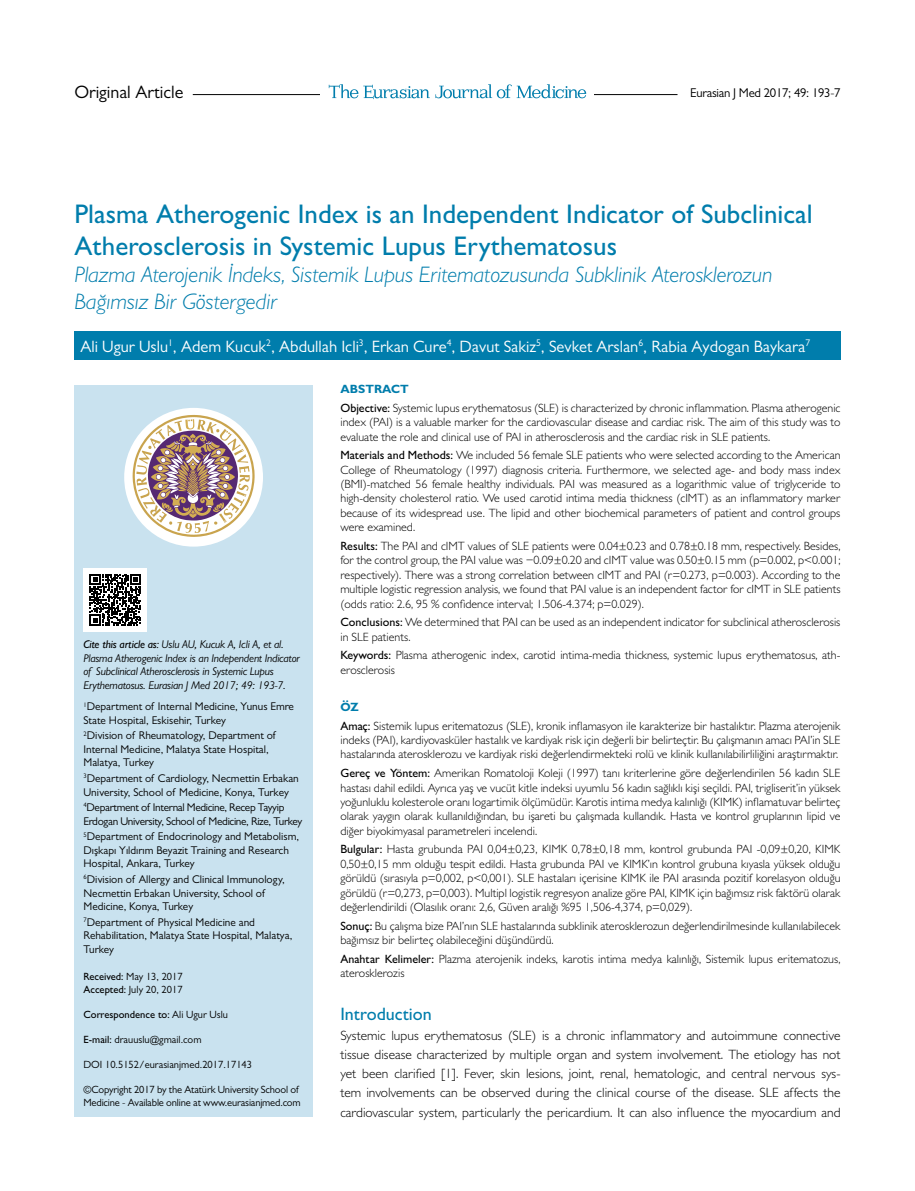
<style>
.page{position:relative;width:915px;height:1191px;background:#fff}
.page>*{position:absolute;margin:0;border:0;box-sizing:border-box;transform-origin:0 0}
.t1{font:500 27px/32.4px "Gill Sans MT Pro";color:#007dac}
.t2{font:italic 300 22.5px/27px "Gill Sans MT Pro";color:#007dac}
.t3{font:18px "Gill Sans MT Pro";color:#000}
.t4{font:500 18px "Gill Sans MT Pro";color:#007dac}
.t5{font:16.5px "Gill Sans MT Pro";color:#fff}
.t6{font:300 13.5px/19.2px "Gill Sans MT Pro";color:#000;text-align:justify}
.t7{font:12.75px "Gill Sans MT Pro";letter-spacing:-.02em;color:#000}
.t8{font:300 12px/14.4px "Gill Sans MT Pro";color:#000}
.t9{font:11.25px/13.5px "Gill Sans MT Pro";color:#000}
.t10{font:italic 11.25px/13.5px "Gill Sans MT Pro";letter-spacing:-.015em;color:#000}
.t11{font:11.25px/13.5px "Gill Sans MT Pro";letter-spacing:-.03em;color:#000}
.t12{font:10.5px/12.6px "Gill Sans MT Pro";letter-spacing:-.015em;color:#000}
.t13{font:500 10.5px "Gill Sans MT Pro";color:#000}
.s1{font-weight:500}
.s2{font-weight:400}
.s3{font-weight:700;color:#007dac}
</style>
<div class="page">
<div style="left:74px;top:385px;width:239px;height:731px;background:#c9e2ef"></div>
<hr style="left:193px;top:94px;width:484px;height:1px;background:#000">
<div style="left:320px;top:80px;width:273px;height:25px;background:#fff"></div>
<svg style="left:328px;top:84px;width:101px;height:15px"></svg>
<svg style="left:435px;top:84px;width:151px;height:14px"></svg>
<div style="left:83px;top:568px;width:64px;height:63px;background:#fff"></div>
<svg style="left:90px;top:574px;width:51px;height:51px"></svg>
<div style="left:74px;top:331px;width:766px;height:28px;background:#007dac"></div>
<div style="left:124px;top:408px;width:139px;height:138px;background:#fff;border-radius:50%"></div>
<svg style="left:132px;top:415px;width:122px;height:122px"></svg>
<h3 class="t3" style="left:74px;top:81px;width:110px">Original Article</h3>
<p class="t7" style="left:690px;top:85px;width:152px">Eurasian J Med 2017; 49: 193-7</p>
<h1 class="t1" style="left:74px;top:197px;width:739px">Plasma Atherogenic Index is an Independent Indicator of Subclinical<br>Atherosclerosis in Systemic Lupus Erythematosus</h1>
<h2 class="t2" style="left:74px;top:261px;width:699px">Plazma Aterojenik İndeks, Sistemik Lupus Eritematozusunda Subklinik Aterosklerozun<br>Bağımsız Bir Göstergedir</h2>
<h3 class="t5" style="left:80px;top:336px;width:731px">Ali Ugur Uslu<sup>1</sup>, Adem Kucuk<sup>2</sup>, Abdullah Icli<sup>3</sup>, Erkan Cure<sup>4</sup>, Davut Sakiz<sup>5</sup>, Sevket Arslan<sup>6</sup>, Rabia Aydogan Baykara<sup>7</sup></h3>
<p class="t10" style="left:83px;top:637px;width:218px"><span class="s1">Cite this article as:</span> Uslu AU, Kucuk A, Icli A, et al.<br>Plasma Atherogenic Index is an Independent Indicator of Subclinical Atherosclerosis in Systemic Lupus Erythematosus. Eurasian J Med 2017; 49: 193-7.</p>
<p class="t9" style="left:83px;top:699px;width:212px"><sup>1</sup>Department of Internal Medicine, Yunus Emre<br>State Hospital, Eskisehir, Turkey</p>
<p class="t9" style="left:83px;top:729px;width:194px"><sup>2</sup>Division of Rheumatology, Department of<br>Internal Medicine, Malatya State Hospital,<br>Malatya, Turkey</p>
<p class="t9" style="left:83px;top:771px;width:217px"><sup>3</sup>Department of Cardiology, Necmettin Erbakan<br>University, School of Medicine, Konya, Turkey</p>
<p class="t11" style="left:83px;top:800px;width:220px"><sup>4</sup>Department of Internal Medicine, Recep Tayyip<br>Erdogan University, School of Medicine, Rize, Turkey</p>
<p class="t9" style="left:83px;top:829px;width:217px"><sup>5</sup>Department of Endocrinology and Metabolism,<br>Dışkapı Yıldırım Beyazit Training and Research<br>Hospital, Ankara, Turkey</p>
<p class="t9" style="left:83px;top:872px;width:203px"><sup>6</sup>Division of Allergy and Clinical Immunology,<br>Necmettin Erbakan University, School of<br>Medicine, Konya, Turkey</p>
<p class="t9" style="left:83px;top:915px;width:210px"><sup>7</sup>Department of Physical Medicine and<br>Rehabilitation, Malatya State Hospital, Malatya,<br>Turkey</p>
<p class="t12" style="left:83px;top:970px;width:101px"><span class="s1">Received:</span> May 13, 2017<br><span class="s1">Accepted:</span> July 20, 2017</p>
<p class="t13" style="left:83px;top:1008px;width:146px">Correspondence to: <span class="s2">Ali Ugur Uslu</span></p>
<p class="t12" style="left:83px;top:1033px;width:119px"><span class="s1">E-mail:</span> drauuslu@gmail.com</p>
<p class="t12" style="left:83px;top:1058px;width:170px">DOI 10.5152/eurasianjmed.2017.17143</p>
<p class="t12" style="left:83px;top:1083px;width:219px">©Copyright 2017 by the Atatürk University School of<br>Medicine - Available online at www.eurasianjmed.com</p>
<p class="t8" style="left:340px;top:379px;width:501px;line-height:18.6px"><span class="s3">ABSTRACT<br></span><span class="s1">Objective:</span> Systemic lupus erythematosus (SLE) is characterized by chronic inflammation. Plasma atherogenic</p>
<p class="t8" style="left:340px;top:415px;width:501px">index (PAI) is a valuable marker for the cardiovascular disease and cardiac risk. The aim of this study was to evaluate the role and clinical use of PAI in atherosclerosis and the cardiac risk in SLE patients.</p>
<p class="t8" style="left:340px;top:448px;width:501px;text-align:justify"><span class="s1">Materials and Methods:</span> We included 56 female SLE patients who were selected according to the American College of Rheumatology (1997) diagnosis criteria. Furthermore, we selected age- and body mass index (BMI)-matched 56 female healthy individuals. PAI was measured as a logarithmic value of triglyceride to high-density cholesterol ratio. We used carotid intima media thickness (cIMT) as an inflammatory marker because of its widespread use. The lipid and other biochemical parameters of patient and control groups were examined.</p>
<p class="t8" style="left:340px;top:538px;width:501px;text-align:justify"><span class="s1">Results:</span> The PAI and cIMT values of SLE patients were 0.04±0.23 and 0.78±0.18 mm, respectively. Besides, for the control group, the PAI value was −0.09±0.20 and cIMT value was 0.50±0.15 mm (p=0.002, p&lt;0.001; respectively). There was a strong correlation between cIMT and PAI (r=0.273, p=0.003). According to the multiple logistic regression analysis, we found that PAI value is an independent factor for cIMT in SLE patients (odds ratio: 2.6, 95 % confidence interval; 1.506-4.374; p=0.029).</p>
<p class="t8" style="left:340px;top:615px;width:501px"><span class="s1">Conclusions:</span> We determined that PAI can be used as an independent indicator for subclinical atherosclerosis in SLE patients.</p>
<p class="t8" style="left:340px;top:648px;width:501px"><span class="s1">Keywords:</span> Plasma atherogenic index, carotid intima-media thickness, systemic lupus erythematosus, ath&shy;erosclerosis</p>
<p class="t8" style="left:340px;top:697px;width:501px;line-height:18.6px"><span class="s3">ÖZ<br></span><span class="s1">Amaç:</span> Sistemik lupus eritematozus (SLE), kronik inflamasyon ile karakterize bir hastalıktır. Plazma aterojenik</p>
<p class="t8" style="left:340px;top:732px;width:501px">indeks (PAI), kardiyovasküler hastalık ve kardiyak risk için değerli bir belirteçtir. Bu çalışmanın amacı PAI’in SLE hastalarında aterosklerozu ve kardiyak riski değerlendirmekteki rolü ve klinik kullanılabilirliliğini araştırmaktır.</p>
<p class="t8" style="left:340px;top:765px;width:501px;text-align:justify"><span class="s1">Gereç ve Yöntem:</span> Amerikan Romatoloji Koleji (1997) tanı kriterlerine göre değerlendirilen 56 kadın SLE hastası dahil edildi. Ayrıca yaş ve vucüt kitle indeksi uyumlu 56 kadın sağlıklı kişi seçildi. PAI, trigliserit’in yüksek yoğunluklu kolesterole oranı logartimik ölçümüdür. Karotis intima medya kalınlığı (KIMK) inflamatuvar belirteç olarak yaygın olarak kullanıldığından, bu işareti bu çalışmada kullandık. Hasta ve kontrol gruplarının lipid ve diğer biyokimyasal parametreleri incelendi.</p>
<p class="t8" style="left:340px;top:842px;width:501px;text-align:justify"><span class="s1">Bulgular:</span> Hasta grubunda PAI 0,04±0,23, KIMK 0,78±0,18 mm, kontrol grubunda PAI -0,09±0,20, KIMK 0,50±0,15 mm olduğu tespit edildi. Hasta grubunda PAI ve KIMK’ın kontrol grubuna kıyasla yüksek olduğu görüldü (sırasıyla p=0,002, p&lt;0,001). SLE hastaları içerisine KIMK ile PAI arasında pozitif korelasyon olduğu görüldü (r=0,273, p=0,003). Multipl logistik regresyon analize göre PAI, KIMK için bağımsız risk faktörü olarak değerlendirildi (Olasılık oranı: 2,6, Güven aralığı %95 1,506-4,374, p=0,029).</p>
<p class="t8" style="left:340px;top:918px;width:501px"><span class="s1">Sonuç:</span> Bu çalışma bize PAI’nın SLE hastalarında subklinik aterosklerozun değerlendirilmesinde kullanılabilecek bağımsız bir belirteç olabileceğini düşündürdü.</p>
<p class="t8" style="left:340px;top:951px;width:501px"><span class="s1">Anahtar Kelimeler:</span> Plazma aterojenik indeks, karotis intima medya kalınlığı, Sistemik lupus eritematozus, aterosklerozis</p>
<h3 class="t4" style="left:340px;top:1003px;width:93px">Introduction</h3>
<p class="t6" style="left:340px;top:1025px;width:501px">Systemic lupus erythematosus (SLE) is a chronic inflammatory and autoimmune connective tissue disease characterized by multiple organ and system involvement. The etiology has not yet been clarified [1]. Fever, skin lesions, joint, renal, hematologic, and central nervous sys&shy;tem involvements can be observed during the clinical course of the disease. SLE affects the cardiovascular system, particularly the pericardium. It can also influence the myocardium and</p>
</div>
